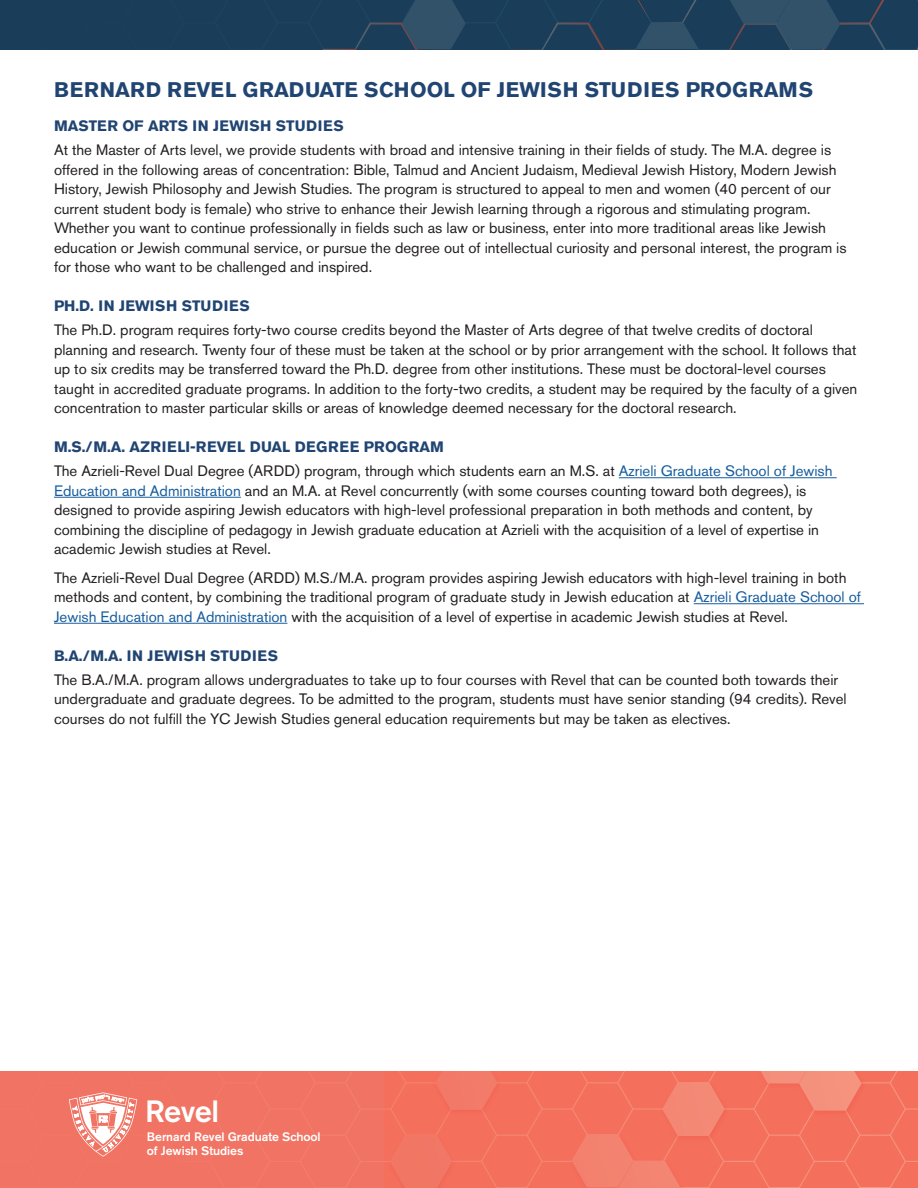
<style>
.page{position:relative;width:918px;height:1188px;background:#fff}
.page>*{position:absolute;margin:0;border:0;box-sizing:border-box;transform-origin:0 0}
.t1{font:500 30.6px "Akzidenz Grotesk BE";letter-spacing:-.02em;color:#fff}
.H2{font:700 21px "Akzidenz Grotesk BE";color:#214573}
.Body_span_columns{font:15px/19.5px "Akzidenz Grotesk BE";color:#231f20}
.H3{font:700 15px "Akzidenz Grotesk BE";letter-spacing:.04em;color:#214573}
.H3-2{font:700 15px "Akzidenz Grotesk BE";color:#214573}
.t2{font:500 12.3px/14.2px "Akzidenz Grotesk BE";letter-spacing:-.005em;color:#fff}
.s1{color:#175d9e}
</style>
<div class="page">
<div style="left:0;top:0;width:307px;height:49px;background:#1a3e59"></div>
<svg style="left:307px;top:0;width:611px;height:50px;background:#21435d"></svg>
<div style="left:0;top:1071px;width:385px;height:117px;background:#f17363"></div>
<svg style="left:390px;top:1071px;width:528px;height:117px;background:#f37360"></svg>
<hr style="left:619px;top:477px;width:218px;height:1px;background:#175d9e">
<hr style="left:54px;top:497px;width:187px;height:1px;background:#175d9e">
<hr style="left:694px;top:603px;width:170px;height:1px;background:#175d9e">
<hr style="left:54px;top:623px;width:233px;height:1px;background:#175d9e">
<svg style="left:69px;top:1092px;width:68px;height:65px"></svg>
<p class="H2" style="left:54px;top:77px;width:761px">BERNARD REVEL GRADUATE SCHOOL OF JEWISH STUDIES PROGRAMS</p>
<p class="H3-2" style="left:54px;top:117px;width:291px">MASTER OF ARTS IN JEWISH STUDIES</p>
<p class="Body_span_columns" style="left:54px;top:140px;width:794px">At the Master of Arts level, we provide students with broad and intensive training in their fields of study. The M.A. degree is offered in the following areas of concentration: Bible, Talmud and Ancient Judaism, Medieval Jewish History, Modern Jewish History, Jewish Philosophy and Jewish Studies. The program is structured to appeal to men and women (40 percent of our current student body is female) who strive to enhance their Jewish learning through a rigorous and stimulating program.<br>Whether you want to continue professionally in fields such as law or business, enter into more traditional areas like Jewish education or Jewish communal service, or pursue the degree out of intellectual curiosity and personal interest, the program is for those who want to be challenged and inspired.</p>
<p class="H3" style="left:54px;top:297px;width:197px">PH.D. IN JEWISH STUDIES</p>
<p class="Body_span_columns" style="left:54px;top:320px;width:805px">The Ph.D. program requires forty-two course credits beyond the Master of Arts degree of that twelve credits of doctoral planning and research. Twenty four of these must be taken at the school or by prior arrangement with the school. It follows that up to six credits may be transferred toward the Ph.D. degree from other institutions. These must be doctoral-level courses taught in accredited graduate programs. In addition to the forty-two credits, a student may be required by the faculty of a given concentration to master particular skills or areas of knowledge deemed necessary for the doctoral research.</p>
<p class="H3" style="left:54px;top:438px;width:391px">M.S./M.A. AZRIELI-REVEL DUAL DEGREE PROGRAM</p>
<p class="Body_span_columns" style="left:54px;top:461px;width:780px">The Azrieli-Revel Dual Degree (ARDD) program, through which students earn an M.S. at <span class="s1">Azrieli Graduate School of Jewish Education and Administration</span> and an M.A. at Revel concurrently (with some courses counting toward both degrees), is designed to provide aspiring Jewish educators with high-level professional preparation in both methods and content, by combining the discipline of pedagogy in Jewish graduate education at Azrieli with the acquisition of a level of expertise in academic Jewish studies at Revel.</p>
<p class="Body_span_columns" style="left:54px;top:568px;width:808px">The Azrieli-Revel Dual Degree (ARDD) M.S./M.A. program provides aspiring Jewish educators with high-level training in both methods and content, by combining the traditional program of graduate study in Jewish education at <span class="s1">Azrieli Graduate School of<br>Jewish Education and Administration</span> with the acquisition of a level of expertise in academic Jewish studies at Revel.</p>
<p class="H3" style="left:54px;top:647px;width:226px">B.A./M.A. IN JEWISH STUDIES</p>
<p class="Body_span_columns" style="left:54px;top:670px;width:794px">The B.A./M.A. program allows undergraduates to take up to four courses with Revel that can be counted both towards their undergraduate and graduate degrees. To be admitted to the program, students must have senior standing (94 credits). Revel courses do not fulfill the YC Jewish Studies general education requirements but may be taken as electives.</p>
<h1 class="t1" style="left:145px;top:1093px;width:75px">Revel</h1>
<p class="t2" style="left:147px;top:1129px;width:175px">Bernard Revel Graduate School of Jewish Studies</p>
</div>
